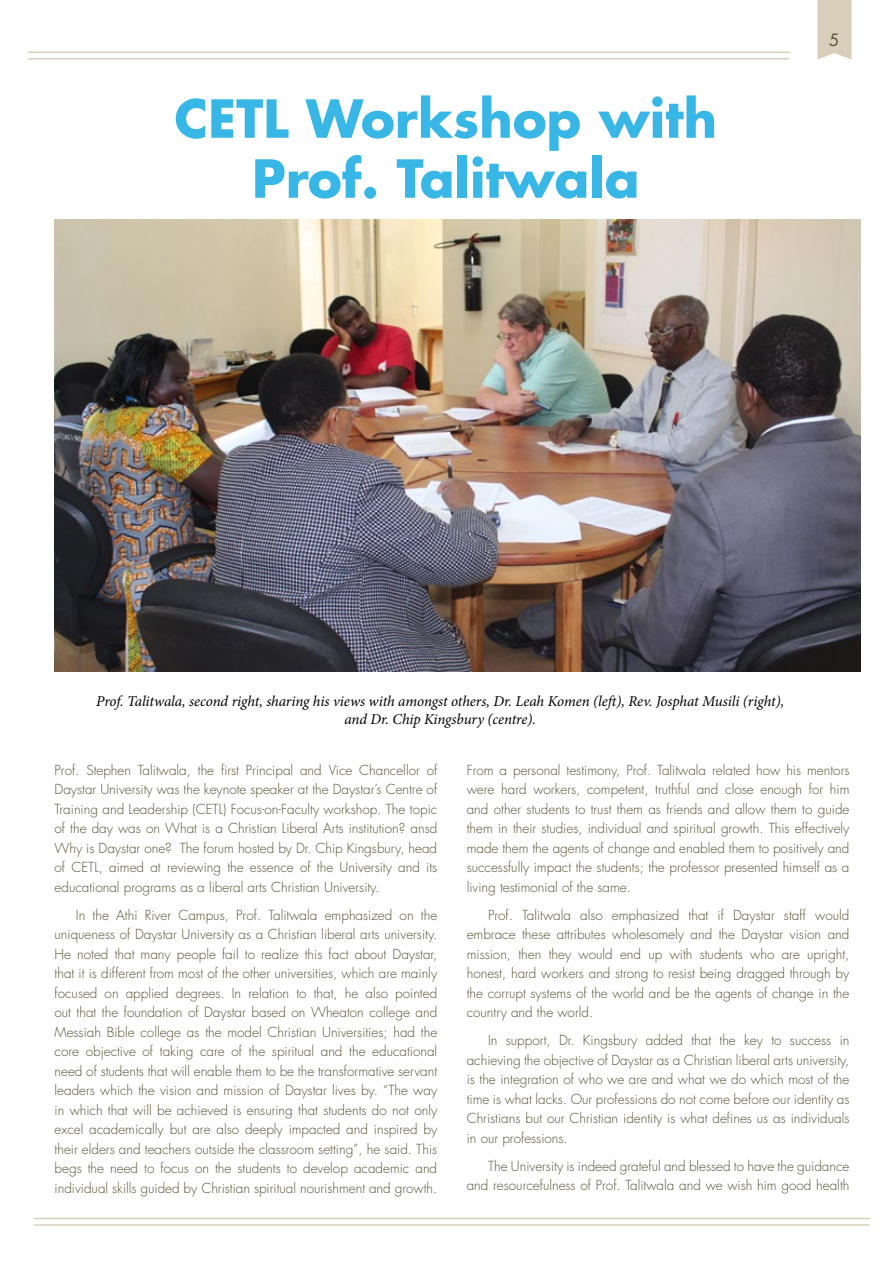
<style>
.page{position:relative;width:893px;height:1263px;background:#fff}
.page>*{position:absolute;margin:0;border:0;box-sizing:border-box;transform-origin:0 0}
.t1{font:700 51px/60px "Futura";color:#38b7e6;text-align:center}
.t2{font:16.5px "Futura";color:#545334}
.t3{font:italic 15px/18px "Minion Pro";letter-spacing:-.01em;color:#000;text-align:center}
.t4{font:300 13.5px/19.5px "Futura";color:#545334;text-align:justify}
</style>
<div class="page">
<hr style="left:28px;top:58px;width:761px;height:2px;background:#d9ceba">
<hr style="left:28px;top:52px;width:761px;height:1px;background:#d9ceba">
<hr style="left:34px;top:1218px;width:836px;height:1px;background:#d9ceba">
<hr style="left:34px;top:1224px;width:836px;height:2px;background:#d9ceba">
<svg style="left:817px;top:0;width:34px;height:60px"></svg>
<img style="left:55px;top:219px;width:805px;height:453px">
<h1 class="t1" style="left:174px;top:88px;width:544px">CETL Workshop with<br>Prof. Talitwala</h1>
<p class="t2" style="left:829px;top:29px;width:12px">5</p>
<p class="t3" style="left:96px;top:692px;width:690px">Prof. Talitwala, second right, sharing his views with amongst others, Dr. Leah Komen (left), Rev. Josphat Musili (right), and Dr. Chip Kingsbury (centre).</p>
<p class="t4" style="left:55px;top:760px;width:384px">Prof. Stephen Talitwala, the first Principal and Vice Chancellor of Daystar University was the keynote speaker at the Daystar’s Centre of Training and Leadership (CETL) Focus-on-Faculty workshop. The topic of the day was on What is a Christian Liberal Arts institution? ansd Why is Daystar one? The forum hosted by Dr. Chip Kingsbury, head of CETL, aimed at reviewing the essence of the University and its educational programs as a liberal arts Christian University.</p>
<p class="t4" style="left:55px;top:905px;width:384px;text-indent:21px">In the Athi River Campus, Prof. Talitwala emphasized on the uniqueness of Daystar University as a Christian liberal arts university.<br>He noted that many people fail to realize this fact about Daystar, that it is different from most of the other universities, which are mainly focused on applied degrees. In relation to that, he also pointed out that the foundation of Daystar based on Wheaton college and Messiah Bible college as the model Christian Universities; had the core objective of taking care of the spiritual and the educational need of students that will enable them to be the transformative servant leaders which the vision and mission of Daystar lives by. “The way in which that will be achieved is ensuring that students do not only excel academically but are also deeply impacted and inspired by their elders and teachers outside the classroom setting”, he said. This begs the need to focus on the students to develop academic and individual skills guided by Christian spiritual nourishment and growth.</p>
<p class="t4" style="left:467px;top:760px;width:384px">From a personal testimony, Prof. Talitwala related how his mentors were hard workers, competent, truthful and close enough for him and other students to trust them as friends and allow them to guide them in their studies, individual and spiritual growth. This effectively made them the agents of change and enabled them to positively and successfully impact the students; the professor presented himself as a living testimonial of the same.</p>
<p class="t4" style="left:467px;top:905px;width:384px;text-indent:21px">Prof. Talitwala also emphasized that if Daystar staff would embrace these attributes wholesomely and the Daystar vision and mission, then they would end up with students who are upright, honest, hard workers and strong to resist being dragged through by the corrupt systems of the world and be the agents of change in the country and the world.</p>
<p class="t4" style="left:467px;top:1031px;width:384px;text-indent:21px">In support, Dr. Kingsbury added that the key to success in achieving the objective of Daystar as a Christian liberal arts university, is the integration of who we are and what we do which most of the time is what lacks. Our professions do not come before our identity as Christians but our Christian identity is what defines us as individuals in our professions.</p>
<p class="t4" style="left:467px;top:1156px;width:384px;text-align:right">The University is indeed grateful and blessed to have the guidance and resourcefulness of Prof. Talitwala and we wish him good health</p>
</div>
